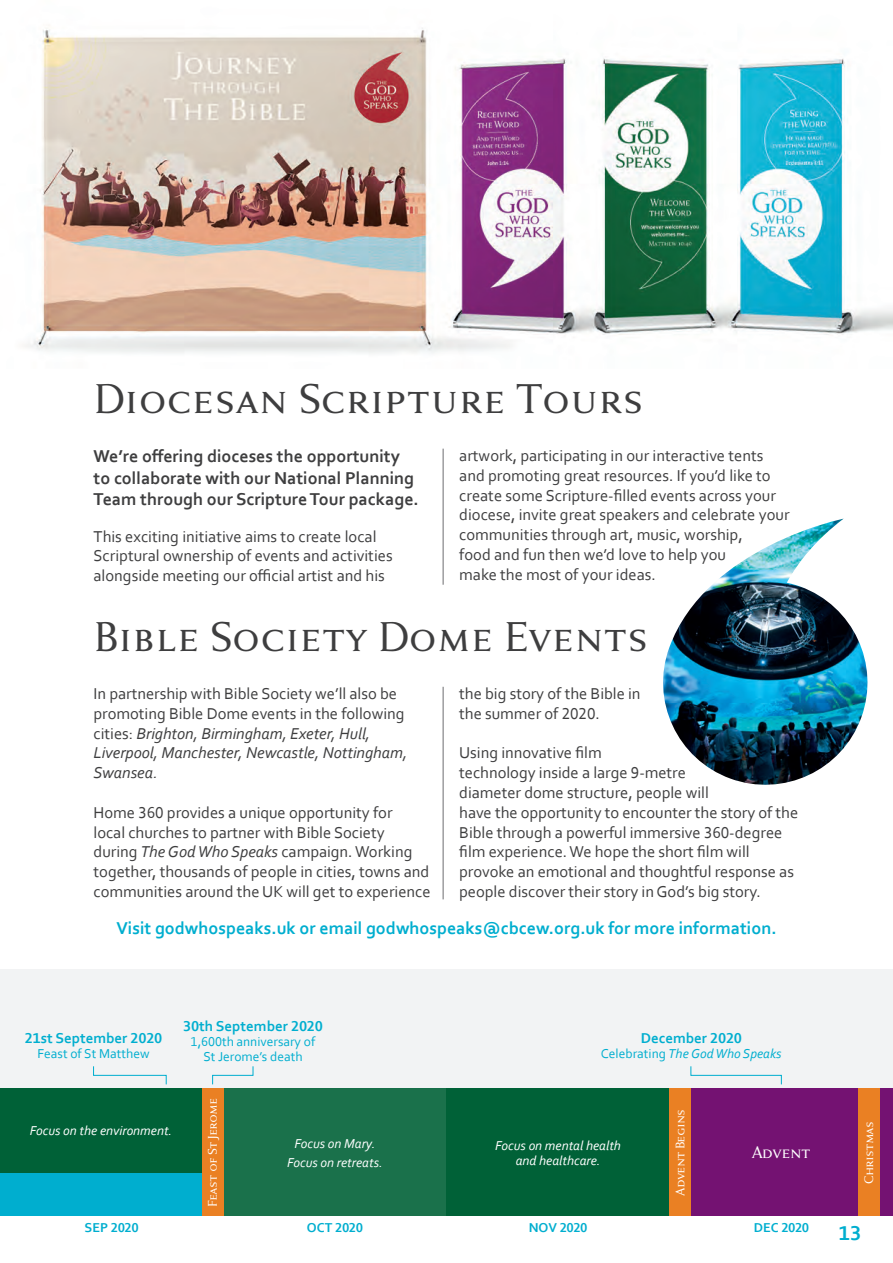
<style>
.page{position:relative;width:893px;height:1263px;background:#fff}
.page>*{position:absolute;margin:0;border:0;box-sizing:border-box;transform-origin:0 0}
.t1{font:45px "Anziano Small Caps";letter-spacing:-.04em;color:#3e3e3f}
.t2{font:700 21px "Corbel";color:#00aecf}
.t3{font:700 18px/21.6px "Corbel";color:#3e3e3f}
.t4{font:700 18px "Corbel";color:#00aecf}
.t5{font:18px "Anziano Small Caps";letter-spacing:-.07em;color:#fff}
.t6{font:16.5px/19.8px "Corbel";color:#3e3e3f}
.t7{font:700 15px "Corbel";color:#00aecf}
.t8{font:italic 13.5px/19.5px "Corbel";color:#fff;text-align:center}
.t9{font:13.5px/15px "Corbel";color:#00aecf;text-align:center}
.t10{font:13.5px "Anziano Small Caps";letter-spacing:-.07em;color:#fff}
.t11{font:700 13.5px "Corbel";letter-spacing:-.015em;color:#00aecf}
.t12{font:italic 13.5px "Corbel";color:#00aecf}
.s1{font-style:italic}
.s2{font-style:normal}
</style>
<div class="page">
<div style="left:0;top:969px;width:893px;height:120px;background:#f2f3f4"></div>
<svg style="left:93px;top:1066px;width:74px;height:19px"></svg>
<svg style="left:212px;top:1066px;width:42px;height:19px"></svg>
<img style="left:24px;top:28px;width:869px;height:326px">
<div style="left:446px;top:1089px;width:224px;height:127px;background:#006137"></div>
<div style="left:0;top:1089px;width:202px;height:127px;background:#006137"></div>
<div style="left:223px;top:1089px;width:223px;height:127px;background:#1a714b"></div>
<svg style="left:690px;top:1066px;width:92px;height:19px"></svg>
<img style="left:663px;top:519px;width:205px;height:266px">
<hr style="left:443px;top:449px;width:1px;height:136px;background:#6c6d70">
<hr style="left:443px;top:687px;width:1px;height:212px;background:#6c6d70">
<div style="left:0;top:1174px;width:202px;height:42px;background:#00aecf"></div>
<div style="left:202px;top:1089px;width:21px;height:127px;background:#ea8023"></div>
<div style="left:670px;top:1089px;width:223px;height:127px;background:#741272"></div>
<div style="left:670px;top:1089px;width:21px;height:127px;background:#ea8023"></div>
<div style="left:858px;top:1089px;width:22px;height:127px;background:#ea8023"></div>
<h1 class="t1" style="left:94px;top:375px;width:552px">Diocesan Scripture Tours</h1>
<p class="t3" style="left:94px;top:445px;width:327px">We’re offering dioceses the opportunity to collaborate with our National Planning<br>Team through our Scripture Tour package.</p>
<p class="t6" style="left:94px;top:526px;width:301px">This exciting initiative aims to create local<br>Scriptural ownership of events and activities alongside meeting our official artist and his</p>
<p class="t6" style="left:459px;top:445px;width:332px">artwork, participating in our interactive tents and promoting great resources. If you’d like to create some Scripture-filled events across your diocese, invite great speakers and celebrate your communities through art, music, worship,<br>food and fun then we’d love to help you<br>make the most of your ideas.</p>
<h1 class="t1" style="left:94px;top:614px;width:557px">Bible Society Dome Events</h1>
<p class="t6" style="left:94px;top:683px;width:315px">In partnership with Bible Society we’ll also be promoting Bible Dome events in the following cities: <span class="s1">Brighton, Birmingham, Exeter, Hull, Liverpool, Manchester, Newcastle, Nottingham, Swansea.</span></p>
<p class="t6" style="left:94px;top:802px;width:339px">Home 360 provides a unique opportunity for<br>local churches to partner with Bible Society during <span class="s1">The God Who Speaks</span> campaign. Working together, thousands of people in cities, towns and communities around the UK will get to experience</p>
<p class="t6" style="left:459px;top:683px;width:183px">the big story of the Bible in the summer of 2020.</p>
<p class="t6" style="left:459px;top:743px;width:340px">Using innovative film<br>technology inside a large 9-metre<br>diameter dome structure, people will<br>have the opportunity to encounter the story of the Bible through a powerful immersive 360-degree film experience. We hope the short film will provoke an emotional and thoughtful response as people discover their story in God’s big story.</p>
<p class="t4" style="left:116px;top:917px;width:662px">Visit godwhospeaks.uk or email godwhospeaks@cbcew.org.uk for more information.</p>
<p class="t7" style="left:25px;top:1029px;width:139px">21st September 2020</p>
<p class="t9" style="left:37px;top:1046px;width:114px">Feast of St Matthew</p>
<p class="t7" style="left:183px;top:1016px;width:141px">30th September 2020</p>
<p class="t9" style="left:191px;top:1033px;width:126px">1,600th anniversary of<br>St Jerome’s death</p>
<p class="t7" style="left:641px;top:1029px;width:103px">December 2020</p>
<p class="t12" style="left:601px;top:1045px;width:182px"><span class="s2">Celebrating</span> The God Who Speaks</p>
<p class="t8" style="left:30px;top:1120px;width:144px">Focus on the environment.</p>
<p class="t10" style="left:205px;top:1207px;width:111px;rotate:-90deg">Feast of St Jerome</p>
<p class="t8" style="left:287px;top:1133px;width:97px">Focus on Mary.<br>Focus on retreats.</p>
<p class="t8" style="left:495px;top:1137px;width:127px;line-height:15px">Focus on mental health and healthcare.</p>
<p class="t10" style="left:673px;top:1196px;width:88px;rotate:-90deg">Advent Begins</p>
<p class="t10" style="left:862px;top:1184px;width:64px;rotate:-90deg">Christmas</p>
<p class="t5" style="left:752px;top:1143px;width:61px">Advent</p>
<p class="t11" style="left:85px;top:1219px;width:55px">SEP 2020</p>
<p class="t11" style="left:307px;top:1219px;width:57px">OCT 2020</p>
<p class="t11" style="left:529px;top:1219px;width:60px">NOV 2020</p>
<p class="t11" style="left:754px;top:1219px;width:57px">DEC 2020</p>
<p class="t2" style="left:839px;top:1220px;width:24px">13</p>
</div>
